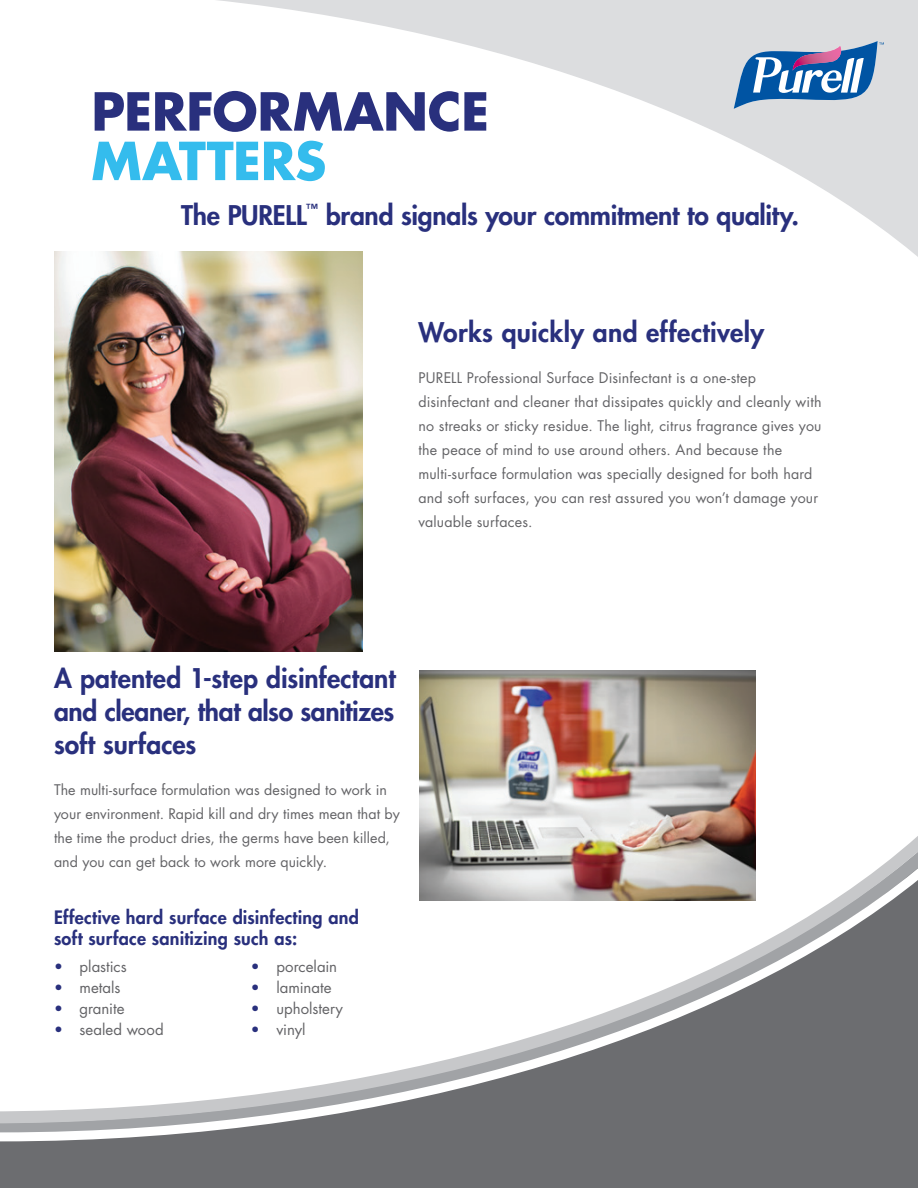
<style>
.page{position:relative;width:918px;height:1188px;background:#fff}
.page>*{position:absolute;margin:0;border:0;box-sizing:border-box;transform-origin:0 0}
.t1{font:700 51px/49.5px "Futura Std";letter-spacing:-.005em;color:#29307d}
.t2{font:800 26.4px/33px "Futura Std";letter-spacing:-.005em;color:#29307d;text-align:justify}
.t3{font:800 26.4px "Futura Std";letter-spacing:.015em;color:#29307d}
.t4{font:800 18px/21px "Futura Std";letter-spacing:.015em;color:#29307d}
.t5{font:15px "Futura Std";color:#636366}
.t6{font:14.25px/24px "Futura Std";letter-spacing:.01em;color:#636366}
.s1{color:#34bced}
.s2{color:#29307d}
</style>
<div class="page">
<div style="left:0;top:1146px;width:918px;height:42px;background:#6c6d70"></div>
<svg style="left:0;top:836px;width:918px;height:310px"></svg>
<svg style="left:217px;top:0;width:701px;height:257px"></svg>
<img style="left:54px;top:251px;width:309px;height:400px">
<img style="left:419px;top:670px;width:337px;height:230px">
<svg style="left:734px;top:41px;width:150px;height:68px;background:#82a1c6"></svg>
<p class="t1" style="left:91px;top:86px;width:399px">PERFORMANCE<br><span class="s1">MATTERS</span></p>
<p class="t2" style="left:181px;top:198px;width:620px">The PURELL<sup>™</sup> brand signals your commitment to quality.</p>
<p class="t3" style="left:418px;top:315px;width:347px">Works quickly and effectively</p>
<p class="t6" style="left:418px;top:366px;width:405px">PURELL Professional Surface Disinfectant is a one-step disinfectant and cleaner that dissipates quickly and cleanly with no streaks or sticky residue. The light, citrus fragrance gives you</p>
<p class="t6" style="left:418px;top:438px;width:401px">the peace of mind to use around others. And because the multi-surface formulation was specially designed for both hard and soft surfaces, you can rest assured you won’t damage your valuable surfaces.</p>
<p class="t2" style="left:54px;top:662px;width:343px">A patented 1-step disinfectant and cleaner, that also sanitizes soft surfaces</p>
<p class="t6" style="left:54px;top:778px;width:347px">The multi-surface formulation was designed to work in your environment. Rapid kill and dry times mean that by the time the product dries, the germs have been killed, and you can get back to work more quickly.</p>
<p class="t4" style="left:54px;top:907px;width:307px">Effective hard surface disinfecting and soft surface sanitizing such as:</p>
<p class="t5" style="left:54px;top:957px;width:74px"><span class="s2">•</span> plastics</p>
<p class="t5" style="left:54px;top:978px;width:68px"><span class="s2">•</span> metals</p>
<p class="t5" style="left:54px;top:999px;width:72px"><span class="s2">•</span> granite</p>
<p class="t5" style="left:54px;top:1020px;width:111px"><span class="s2">•</span> sealed wood</p>
<p class="t5" style="left:251px;top:957px;width:88px"><span class="s2">•</span> porcelain</p>
<p class="t5" style="left:251px;top:978px;width:82px"><span class="s2">•</span> laminate</p>
<p class="t5" style="left:251px;top:999px;width:94px"><span class="s2">•</span> upholstery</p>
<p class="t5" style="left:251px;top:1020px;width:56px"><span class="s2">•</span> vinyl</p>
</div>
